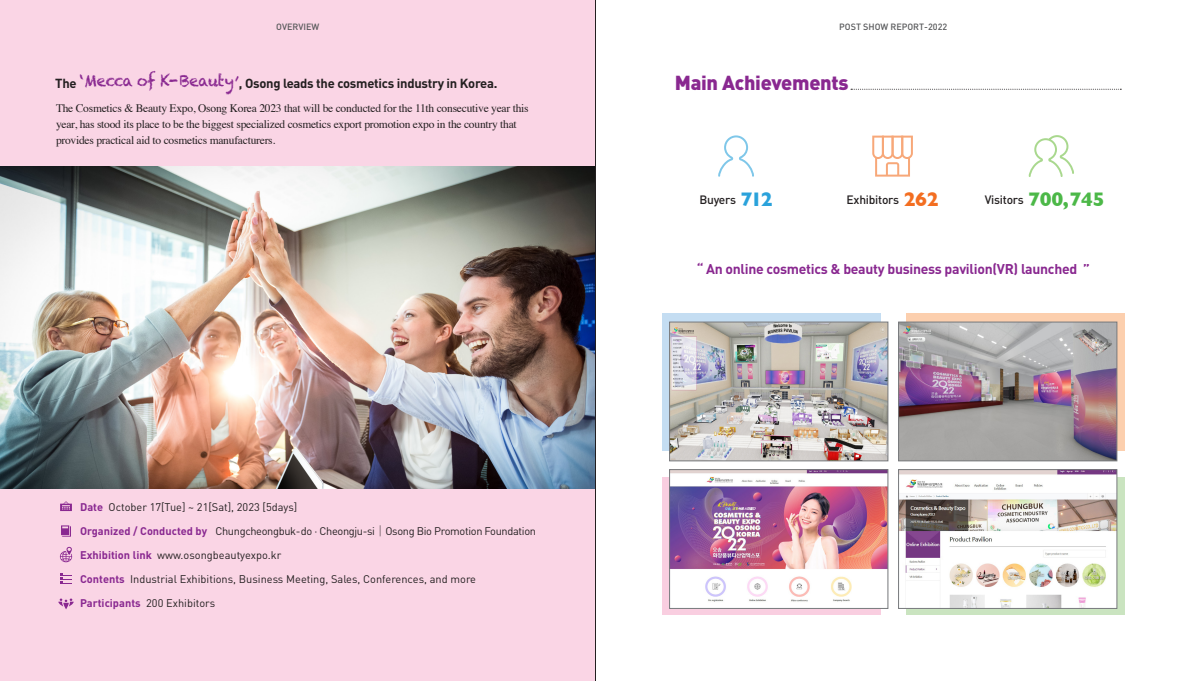
<style>
.page{position:relative;width:1191px;height:681px;background:#fff}
.page>*{position:absolute;margin:0;border:0;box-sizing:border-box;transform-origin:0 0}
.t1{font:900 20px "DIN Pro";letter-spacing:-.015em;color:#892890}
.dinpro_14pt{font:700 14px "DIN Pro";letter-spacing:-.02em;color:#892890}
.t2{font:700 13px "DIN Pro";letter-spacing:-.02em;color:#231f20}
.t3{font:500 12px "DIN Pro";letter-spacing:-.02em;color:#231f20}
.overview_11_5pt{font:11.5px/16px "Times";letter-spacing:-.02em;color:#231f20}
.overview_11pt{font:11px "DIN Pro";color:#231f20}
.overview_11pt-2{font:11px "DIN Pro";letter-spacing:-.03em;color:#231f20}
.t4{font:500 9px "DIN Pro";color:#57585a}
.s1{font-family:"Chalkduster";font-weight:400;font-size:14px;color:#892890}
.s2{font-weight:700;color:#892890}
.s3{font-family:"Noto Sans CJ Kkr"}
.s4{font-family:"Gill Sans";font-weight:700;font-size:20px;color:#f36e21}
.s5{font-family:"Gill Sans";font-weight:700;font-size:20px;color:#2aa2db}
.s6{font-family:"Gill Sans";font-weight:700;font-size:20px;color:#4cb848}
</style>
<div class="page">
<div style="left:0;top:0;width:595px;height:680px;background:#fad5e5"></div>
<img style="left:0;top:167px;width:595px;height:321px">
<svg style="left:718px;top:135px;width:36px;height:42px"></svg>
<div style="left:906px;top:477px;width:218px;height:137px;background:linear-gradient(to right,#cae4c0,#cae4c0)"></div>
<svg style="left:60px;top:546px;width:12px;height:16px"></svg>
<svg style="left:60px;top:573px;width:12px;height:10px"></svg>
<svg style="left:58px;top:598px;width:16px;height:11px"></svg>
<svg style="left:61px;top:525px;width:10px;height:11px"></svg>
<svg style="left:60px;top:501px;width:12px;height:10px"></svg>
<svg style="left:851px;top:89px;width:270px;height:1px"></svg>
<svg style="left:872px;top:135px;width:41px;height:41px"></svg>
<svg style="left:1028px;top:135px;width:46px;height:42px"></svg>
<div style="left:662px;top:313px;width:218px;height:137px;background:#c4ddf2"></div>
<div style="left:662px;top:477px;width:218px;height:137px;background:#f9cee0"></div>
<div style="left:906px;top:313px;width:218px;height:137px;background:#fccfae"></div>
<img style="left:671px;top:324px;width:215px;height:135px">
<div style="left:669px;top:322px;width:219px;height:139px;border:1px solid #76787b"></div>
<img style="left:900px;top:324px;width:215px;height:135px">
<div style="left:898px;top:322px;width:219px;height:139px;border:1px solid #76787b"></div>
<img style="left:671px;top:471px;width:215px;height:135px">
<div style="left:669px;top:469px;width:219px;height:139px;border:1px solid #76787b"></div>
<img style="left:900px;top:471px;width:215px;height:135px">
<div style="left:898px;top:469px;width:219px;height:139px;border:1px solid #76787b"></div>
<hr style="left:595px;top:0;width:1px;height:680px;background:#231f20">
<p class="t4" style="left:276px;top:20px;width:45px">OVERVIEW</p>
<p class="t4" style="left:839px;top:20px;width:109px">POST SHOW REPORT-2022</p>
<p class="t2" style="left:55px;top:74px;width:444px">The <sup>‘</sup><sup>Mecca</sup> <sup>of</sup> <sup>K-Beauty</sup><span class="s1">’</span>, Osong leads the cosmetics industry in Korea.</p>
<p class="overview_11_5pt" style="left:56px;top:99px;width:474px">The Cosmetics &amp; Beauty Expo, Osong Korea 2023 that will be conducted for the 11th consecutive year this year, has stood its place to be the biggest specialized cosmetics export promotion expo in the country that provides practical aid to cosmetics manufacturers.</p>
<p class="overview_11pt" style="left:80px;top:499px;width:219px"><span class="s2">Date</span> October 17[Tue] ~ 21[Sat], 2023 [5days]</p>
<p class="overview_11pt-2" style="left:80px;top:523px;width:457px"><span class="s2">Organized / Conducted by</span> Chungcheongbuk-do · Cheongju-si<span class="s3">｜</span>Osong Bio Promotion Foundation</p>
<p class="overview_11pt" style="left:80px;top:547px;width:203px"><span class="s2">Exhibition link</span> www.osongbeautyexpo.kr</p>
<p class="overview_11pt" style="left:80px;top:571px;width:397px"><span class="s2">Contents</span> Industrial Exhibitions, Business Meeting, Sales, Conferences, and more</p>
<p class="overview_11pt" style="left:80px;top:595px;width:137px"><span class="s2">Participants</span> 200 Exhibitors</p>
<p class="t1" style="left:675px;top:69px;width:175px">Main Achievements</p>
<p class="t3" style="left:846px;top:191px;width:93px">Exhibitors <span class="s4">262</span></p>
<p class="t3" style="left:699px;top:191px;width:75px">Buyers <span class="s5">712</span></p>
<p class="t3" style="left:984px;top:191px;width:121px">Visitors <span class="s6">700,745</span></p>
<p class="dinpro_14pt" style="left:696px;top:259px;width:394px">“ An online cosmetics &amp; beauty business pavilion(VR) launched ”</p>
</div>
